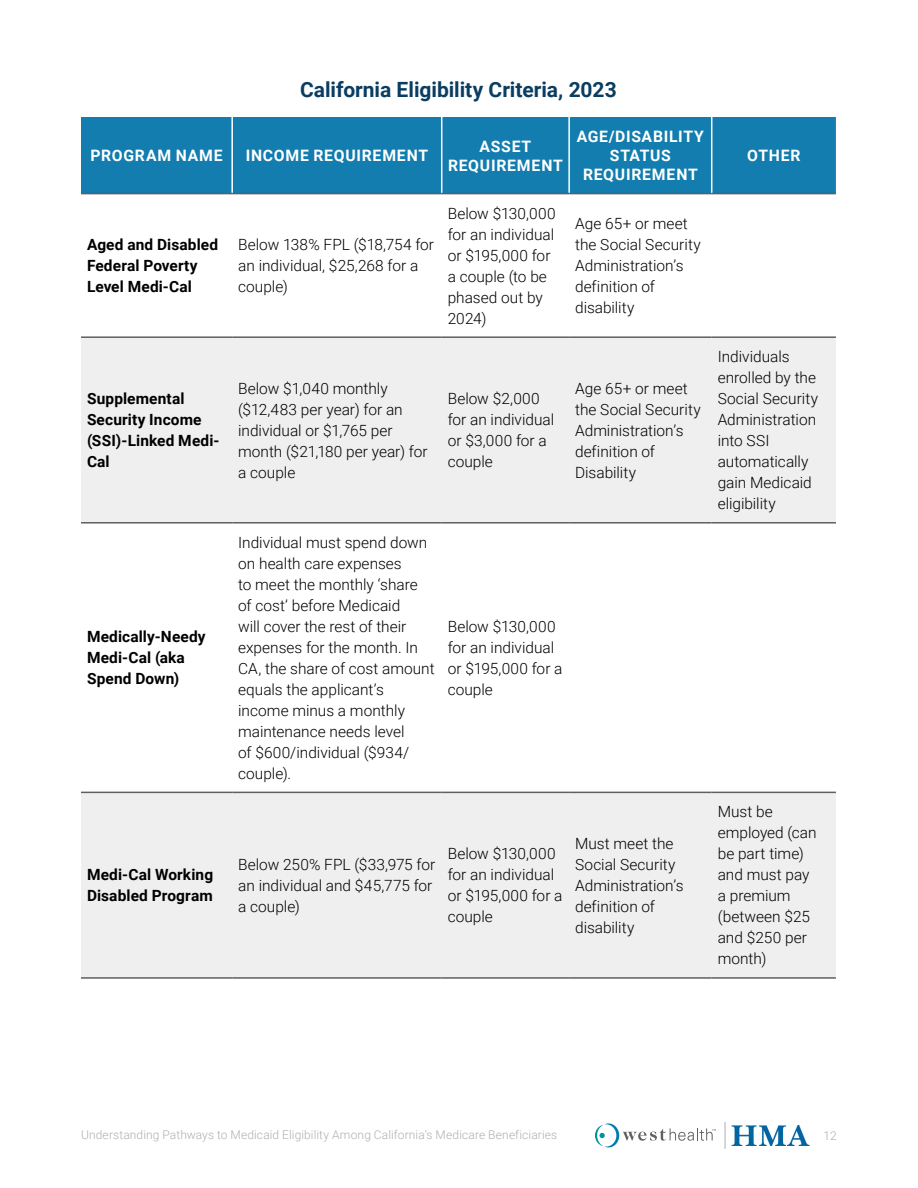
<style>
.page{position:relative;width:918px;height:1188px;background:#fff}
.page>*{position:absolute;margin:0;border:0;box-sizing:border-box;transform-origin:0 0}
.t1{font:700 21px "Roboto";color:#0a3d61}
.t2{font:700 15.75px/18.9px "Roboto";letter-spacing:.045em;color:#fff;text-align:center}
.t3{font:300 15.45px/21px "Roboto";color:#000}
.t4{font:700 15.45px/21px "Roboto";letter-spacing:.01em;color:#000}
.t5{font:300 12px "Roboto";letter-spacing:.01em;color:#afafb0}
</style>
<div class="page">
<svg style="left:725px;top:1122px;width:1px;height:27px"></svg>
<svg style="left:595px;top:1123px;width:121px;height:24px"></svg>
<img style="left:732px;top:1125px;width:78px;height:21px">
<div style="left:81px;top:117px;width:755px;height:76px;background:#127dae"></div>
<svg style="left:81px;top:338px;width:755px;height:639px;fill:#efefef"></svg>
<hr style="left:231px;top:117px;width:2px;height:76px;background:#fff">
<hr style="left:441px;top:117px;width:1px;height:76px;background:#fff">
<hr style="left:568px;top:117px;width:2px;height:76px;background:#fff">
<hr style="left:711px;top:117px;width:1px;height:76px;background:#fff">
<hr style="left:81px;top:522px;width:151px;height:2px;background:#5f5f61">
<hr style="left:232px;top:522px;width:210px;height:2px;background:#5f5f61">
<hr style="left:442px;top:522px;width:127px;height:2px;background:#5f5f61">
<hr style="left:569px;top:522px;width:143px;height:2px;background:#5f5f61">
<hr style="left:712px;top:522px;width:124px;height:2px;background:#5f5f61">
<hr style="left:81px;top:792px;width:151px;height:1px;background:#5f5f61">
<hr style="left:232px;top:792px;width:210px;height:1px;background:#5f5f61">
<hr style="left:442px;top:792px;width:127px;height:1px;background:#5f5f61">
<hr style="left:569px;top:792px;width:143px;height:1px;background:#5f5f61">
<hr style="left:712px;top:792px;width:124px;height:1px;background:#5f5f61">
<hr style="left:81px;top:977px;width:151px;height:2px;background:#5f5f61">
<hr style="left:232px;top:977px;width:210px;height:2px;background:#5f5f61">
<hr style="left:442px;top:977px;width:127px;height:2px;background:#5f5f61">
<hr style="left:569px;top:977px;width:143px;height:2px;background:#5f5f61">
<hr style="left:712px;top:977px;width:124px;height:2px;background:#5f5f61">
<hr style="left:81px;top:193px;width:151px;height:1px;background:#5f5f61">
<hr style="left:232px;top:193px;width:210px;height:1px;background:#5f5f61">
<hr style="left:442px;top:193px;width:127px;height:1px;background:#5f5f61">
<hr style="left:569px;top:193px;width:143px;height:1px;background:#5f5f61">
<hr style="left:712px;top:193px;width:124px;height:1px;background:#5f5f61">
<hr style="left:81px;top:336px;width:151px;height:2px;background:#5f5f61">
<hr style="left:232px;top:336px;width:210px;height:2px;background:#5f5f61">
<hr style="left:442px;top:336px;width:127px;height:2px;background:#5f5f61">
<hr style="left:569px;top:336px;width:143px;height:2px;background:#5f5f61">
<hr style="left:712px;top:336px;width:124px;height:2px;background:#5f5f61">
<p class="t1" style="left:300px;top:75px;width:318px">California Eligibility Criteria, 2023</p>
<p class="t2" style="left:91px;top:146px;width:133px">PROGRAM NAME</p>
<p class="t2" style="left:246px;top:146px;width:184px">INCOME REQUIREMENT</p>
<p class="t2" style="left:448px;top:136px;width:116px">ASSET<br>REQUIREMENT</p>
<p class="t2" style="left:577px;top:127px;width:129px">AGE/DISABILITY<br>STATUS<br>REQUIREMENT</p>
<p class="t4" style="left:87px;top:234px;width:133px">Aged and Disabled<br>Federal Poverty<br>Level Medi-Cal</p>
<p class="t3" style="left:238px;top:234px;width:197px">Below 138% FPL ($18,754 for an individual, $25,268 for a couple)</p>
<p class="t3" style="left:448px;top:202px;width:109px">Below $130,000 for an individual or $195,000 for a couple (to be phased out by<br>2024)</p>
<p class="t3" style="left:575px;top:213px;width:127px">Age 65+ or meet the Social Security<br>Administration’s definition of disability</p>
<p class="t4" style="left:87px;top:388px;width:134px">Supplemental<br>Security Income (SSI)-Linked Medi-<br>Cal</p>
<p class="t3" style="left:238px;top:377px;width:191px">Below $1,040 monthly ($12,483 per year) for an individual or $1,765 per month ($21,180 per year) for a couple</p>
<p class="t3" style="left:448px;top:388px;width:108px">Below $2,000 for an individual or $3,000 for a couple</p>
<p class="t3" style="left:575px;top:377px;width:127px">Age 65+ or meet the Social Security<br>Administration’s definition of<br>Disability</p>
<p class="t4" style="left:87px;top:626px;width:120px">Medically-Needy<br>Medi-Cal (aka<br>Spend Down)</p>
<p class="t3" style="left:238px;top:531px;width:198px">Individual must spend down on health care expenses<br>to meet the monthly ‘share of cost’ before Medicaid<br>will cover the rest of their expenses for the month. In<br>CA, the share of cost amount equals the applicant’s income minus a monthly maintenance needs level<br>of $600/individual ($934/ couple).</p>
<p class="t3" style="left:448px;top:615px;width:116px">Below $130,000 for an individual or $195,000 for a couple</p>
<p class="t4" style="left:87px;top:864px;width:128px">Medi-Cal Working<br>Disabled Program</p>
<p class="t3" style="left:238px;top:853px;width:199px">Below 250% FPL ($33,975 for an individual and $45,775 for a couple)</p>
<p class="t3" style="left:448px;top:843px;width:116px">Below $130,000 for an individual or $195,000 for a couple</p>
<p class="t3" style="left:575px;top:832px;width:110px">Must meet the<br>Social Security<br>Administration’s definition of disability</p>
<p class="t2" style="left:747px;top:146px;width:55px">OTHER</p>
<p class="t3" style="left:718px;top:346px;width:102px">Individuals enrolled by the<br>Social Security<br>Administration into SSI automatically gain Medicaid eligibility</p>
<p class="t3" style="left:718px;top:801px;width:100px">Must be employed (can be part time) and must pay a premium (between $25 and $250 per month)</p>
<p class="t5" style="left:81px;top:1126px;width:478px">Understanding Pathways to Medicaid Eligibility Among California’s Medicare Beneficiaries</p>
<p class="t5" style="left:824px;top:1127px;width:15px">12</p>
</div>
